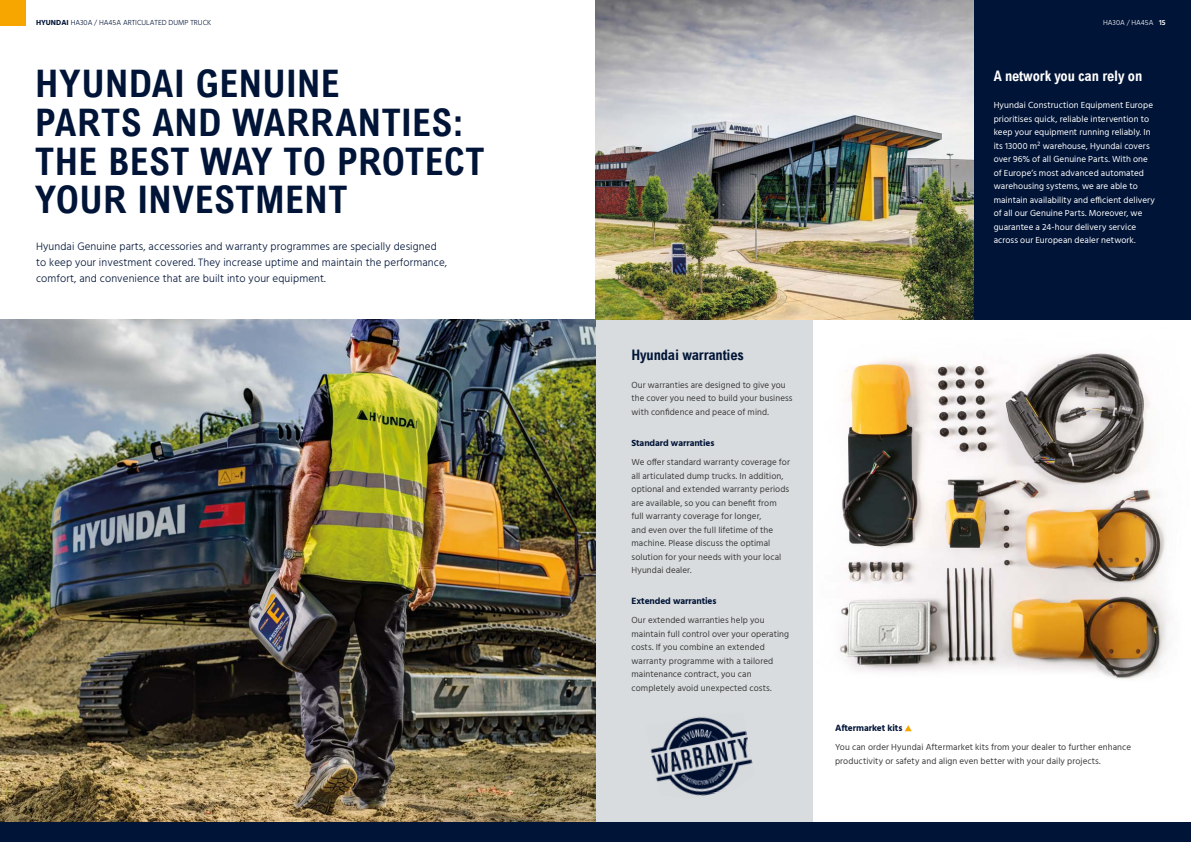
<style>
.page{position:relative;width:1191px;height:842px;background:#fff}
.page>*{position:absolute;margin:0;border:0;box-sizing:border-box;transform-origin:0 0}
.t1{font:700 condensed 38px/38.8px "Arial";letter-spacing:.01em;color:#001437}
.t2{font:700 condensed 14.5px "Arial";letter-spacing:-.01em;color:#fff}
.t3{font:700 condensed 14.5px "Arial";letter-spacing:-.01em;color:#001437}
.t4{font:300 11px/16px "Hind";letter-spacing:.01em;color:#001437}
.t5{font:700 9.2px "Hind";letter-spacing:-.01em;color:#001437}
.t6{font:9px/13.5px "Hind";letter-spacing:.01em;color:#3c3c3b}
.t7{font:9px/13.5px "Hind";letter-spacing:.01em;color:#fff}
.t8{font:300 7.5px "Hind";color:#001437}
.t9{font:300 7.5px "Hind";color:#fff}
.s1{font-weight:700}
.s2{font-weight:600}
</style>
<div class="page">
<img style="left:812px;top:319px;width:379px;height:395px">
<div style="left:595px;top:319px;width:217px;height:503px;background:#d9dcde"></div>
<div style="left:938px;top:0;width:253px;height:319px;background:#001437"></div>
<img style="left:595px;top:0;width:379px;height:319px">
<img style="left:0;top:319px;width:595px;height:503px">
<div style="left:0;top:822px;width:1191px;height:20px;background:#001437"></div>
<div style="left:0;top:0;width:26px;height:26px;background:#f7a600"></div>
<svg style="left:905px;top:725px;width:6px;height:6px"></svg>
<img style="left:650px;top:717px;width:103px;height:79px">
<p class="t8" style="left:36px;top:17px;width:177px"><span class="s1">HYUNDAI</span> HA30A / HA45A ARTICULATED DUMP TRUCK</p>
<p class="t9" style="left:1103px;top:17px;width:64px">HA30A / HA45A <span class="s2">15</span></p>
<h1 class="t1" style="left:35px;top:65px;width:451px">HYUNDAI GENUINE<br>PARTS AND WARRANTIES:<br>THE BEST WAY TO PROTECT<br>YOUR INVESTMENT</h1>
<p class="t4" style="left:36px;top:239px;width:413px">Hyundai Genuine parts, accessories and warranty programmes are specially designed to keep your investment covered. They increase uptime and maintain the performance, comfort, and convenience that are built into your equipment.</p>
<h2 class="t3" style="left:631px;top:347px;width:114px">Hyundai warranties</h2>
<p class="t6" style="left:631px;top:379px;width:162px">Our warranties are designed to give you the cover you need to build your business with confidence and peace of mind.</p>
<p class="t5" style="left:631px;top:437px;width:84px">Standard warranties</p>
<p class="t6" style="left:631px;top:456px;width:160px">We offer standard warranty coverage for all articulated dump trucks. In addition, optional and extended warranty periods are available, so you can benefit from full warranty coverage for longer,<br>and even over the full lifetime of the machine. Please discuss the optimal solution for your needs with your local Hyundai dealer.</p>
<p class="t5" style="left:631px;top:596px;width:86px">Extended warranties</p>
<p class="t6" style="left:631px;top:614px;width:159px">Our extended warranties help you maintain full control over your operating costs. If you combine an extended warranty programme with a tailored maintenance contract, you can completely avoid unexpected costs.</p>
<h2 class="t2" style="left:993px;top:67px;width:150px">A network you can rely on</h2>
<p class="t7" style="left:993px;top:99px;width:163px">Hyundai Construction Equipment Europe prioritises quick, reliable intervention to keep your equipment running reliably. In its 13000 m² warehouse, Hyundai covers over 96% of all Genuine Parts. With one of Europe’s most advanced automated warehousing systems, we are able to maintain availability and efficient delivery of all our Genuine Parts. Moreover, we guarantee a 24-hour delivery service across our European dealer network.</p>
<p class="t5" style="left:835px;top:723px;width:69px">Aftermarket kits</p>
<p class="t6" style="left:835px;top:741px;width:297px">You can order Hyundai Aftermarket kits from your dealer to further enhance productivity or safety and align even better with your daily projects.</p>
</div>
